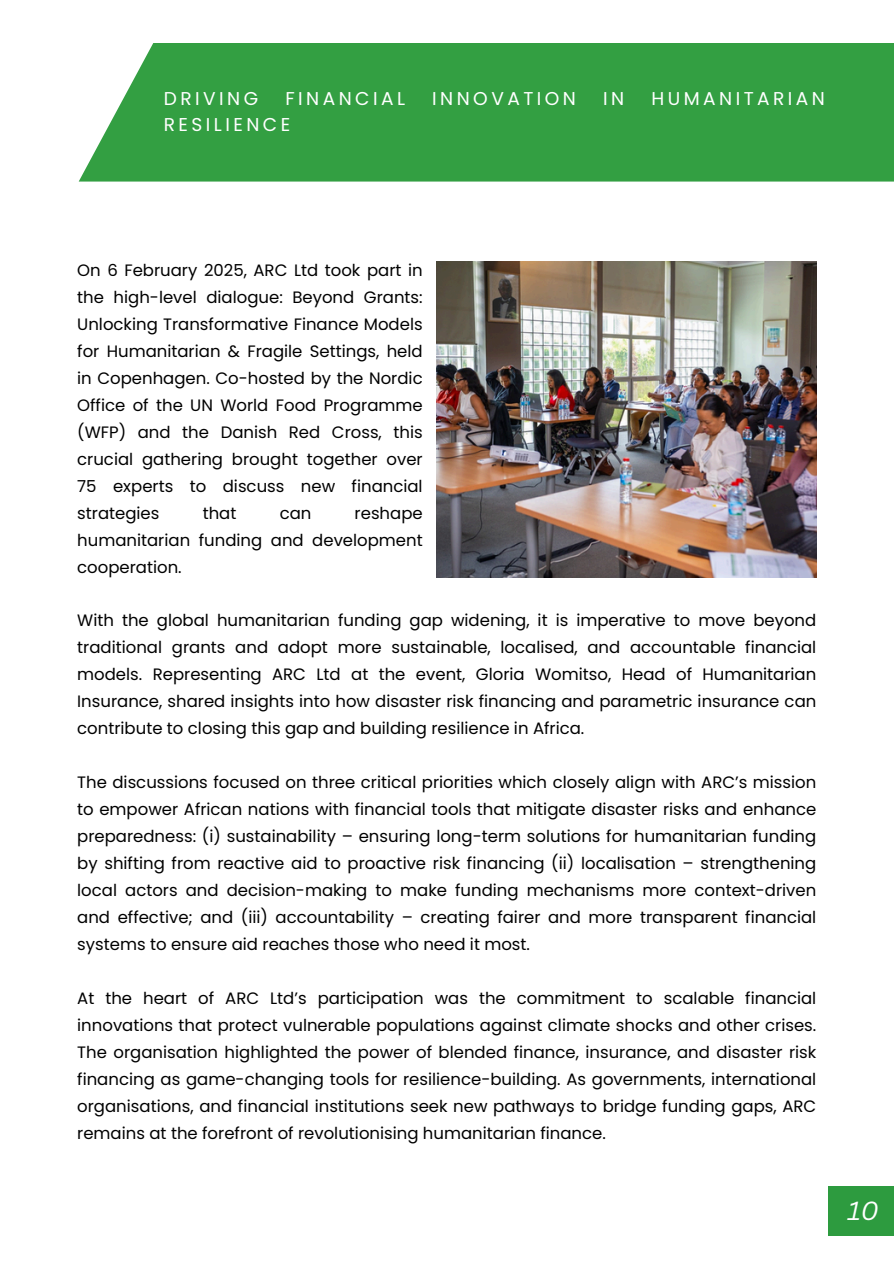
<style>
.page{position:relative;width:894px;height:1264px;background:#fff}
.page>*{position:absolute;margin:0;border:0;box-sizing:border-box;transform-origin:0 0}
.t1{font:italic 25.5px "Canva Sans";color:#fff}
.t2{font:18.6px "Poppins";letter-spacing:.185em;color:#fff}
.t3{font:16.5px/27px "Poppins";color:#000;text-align:justify}
</style>
<div class="page">
<div style="left:79px;top:43px;width:814px;height:138px;background:#339f42"></div>
<div style="left:828px;top:1185px;width:65px;height:50px;background:#2d9b3f"></div>
<img style="left:437px;top:261px;width:379px;height:316px">
<p class="t2" style="left:164px;top:86px;width:96px">DRIVING</p>
<p class="t2" style="left:285px;top:86px;width:121px">FINANCIAL</p>
<p class="t2" style="left:432px;top:86px;width:145px">INNOVATION</p>
<p class="t2" style="left:603px;top:86px;width:23px">IN</p>
<p class="t2" style="left:651px;top:86px;width:175px">HUMANITARIAN</p>
<p class="t2" style="left:164px;top:112px;width:128px">RESILIENCE</p>
<h1 class="t3" style="left:77px;top:256px;width:347px">On 6 February 2025, ARC Ltd took part in the high-level dialogue: Beyond Grants:<br>Unlocking Transformative Finance Models for Humanitarian &amp; Fragile Settings, held in Copenhagen. Co-hosted by the Nordic Office of the UN World Food Programme (WFP) and the Danish Red Cross, this crucial gathering brought together over 75 experts to discuss new financial strategies</h1>
<h1 class="t3" style="left:77px;top:499px;width:347px;text-indent:277px">reshape humanitarian funding and development cooperation.</h1>
<h1 class="t3" style="left:203px;top:499px;width:35px">that</h1>
<h1 class="t3" style="left:279px;top:499px;width:33px">can</h1>
<p class="t3" style="left:77px;top:607px;width:740px">With the global humanitarian funding gap widening, it is imperative to move beyond traditional grants and adopt more sustainable, localised, and accountable financial models. Representing ARC Ltd at the event, Gloria Womitso, Head of Humanitarian Insurance, shared insights into how disaster risk financing and parametric insurance can contribute to closing this gap and building resilience in Africa.</p>
<p class="t3" style="left:77px;top:769px;width:740px">The discussions focused on three critical priorities which closely align with ARC’s mission to empower African nations with financial tools that mitigate disaster risks and enhance preparedness: (i) sustainability – ensuring long-term solutions for humanitarian funding by shifting from reactive aid to proactive risk financing (ii) localisation – strengthening local actors and decision-making to make funding mechanisms more context-driven and effective; and (iii) accountability – creating fairer and more transparent financial systems to ensure aid reaches those who need it most.</p>
<p class="t3" style="left:77px;top:985px;width:740px">At the heart of ARC Ltd’s participation was the commitment to scalable financial innovations that protect vulnerable populations against climate shocks and other crises.<br>The organisation highlighted the power of blended finance, insurance, and disaster risk financing as game-changing tools for resilience-building. As governments, international organisations, and financial institutions seek new pathways to bridge funding gaps, ARC remains at the forefront of revolutionising humanitarian finance.</p>
<p class="t1" style="left:847px;top:1193px;width:33px">10</p>
</div>
